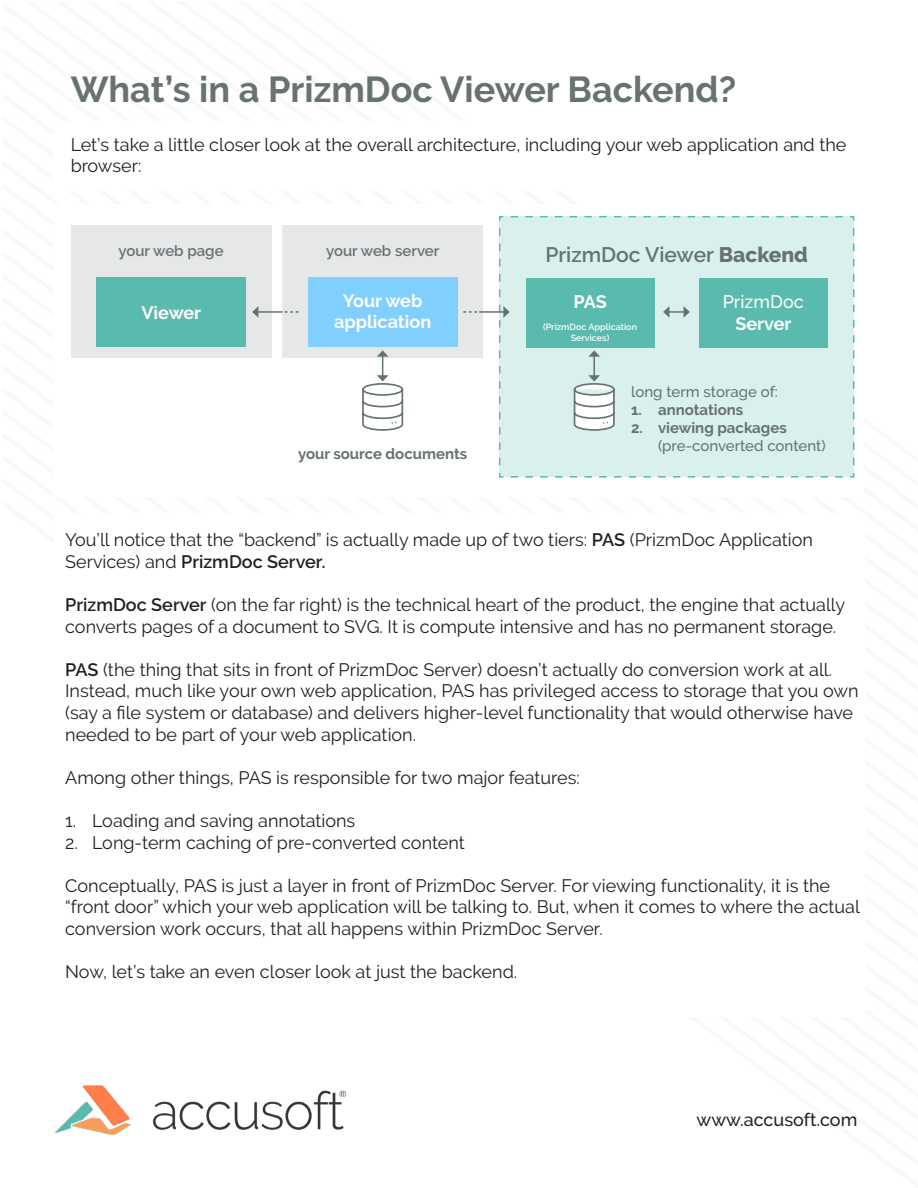
<style>
.page{position:relative;width:918px;height:1188px;background:#fff}
.page>*{position:absolute;margin:0;border:0;box-sizing:border-box;transform-origin:0 0}
.t1{font:700 36px "Raleway";color:#687270}
.t2{font:600 21px "Raleway";color:#667270}
.t3{font:18px/21.6px "Raleway";color:#231f20}
.t4{font:700 18px/21.6px "Raleway";color:#fff;text-align:center}
.t5{font:500 18px "Raleway";color:#231f20}
.t6{font:500 18px/21.6px "Raleway";color:#fff;text-align:center}
.t7{font:500 15px/18px "Raleway";color:#667270}
.t8{font:700 15px "Raleway";color:#667270}
.t9{font:600 15px "Raleway";color:#667270}
.t10{font:600 9px/10.8px "Raleway";color:#fff;text-align:center}
.s1{font-weight:800}
.s2{font-weight:700}
.s3{font-weight:600}
</style>
<div class="page">
<img style="left:55px;top:1085px;width:292px;height:50px">
<div style="left:498px;top:215px;width:357px;height:263px;background:#daf0ed"></div>
<div style="left:71px;top:225px;width:201px;height:133px;background:#e6e7e9"></div>
<div style="left:97px;top:277px;width:149px;height:70px;background:#5abaae"></div>
<div style="left:282px;top:225px;width:201px;height:133px;background:#e6e7e9"></div>
<div style="left:308px;top:277px;width:149px;height:70px;background:#80cfff"></div>
<hr style="left:258px;top:311px;width:25px;height:2px;background:#667270">
<svg style="left:252px;top:306px;width:6px;height:12px"></svg>
<svg style="left:285px;top:311px;width:13px;height:2px"></svg>
<hr style="left:479px;top:311px;width:25px;height:2px;background:#667270">
<svg style="left:499px;top:228px;width:11px;height:242px"></svg>
<svg style="left:463px;top:311px;width:14px;height:2px"></svg>
<svg style="left:362px;top:350px;width:42px;height:81px"></svg>
<hr style="left:593px;top:356px;width:2px;height:20px;background:#667270">
<svg style="left:573px;top:375px;width:43px;height:57px"></svg>
<svg style="left:588px;top:350px;width:12px;height:7px"></svg>
<svg style="left:663px;top:306px;width:27px;height:12px"></svg>
<div style="left:526px;top:278px;width:128px;height:70px;background:#5abaae"></div>
<div style="left:699px;top:278px;width:129px;height:70px;background:#5abaae"></div>
<p class="t1" style="left:71px;top:69px;width:667px">What’s in a PrizmDoc Viewer Backend?</p>
<p class="t3" style="left:71px;top:134px;width:777px">Let’s take a little closer look at the overall architecture, including your web application and the browser:</p>
<p class="t9" style="left:119px;top:242px;width:107px">your web page</p>
<p class="t4" style="left:141px;top:302px;width:61px">Viewer</p>
<p class="t9" style="left:326px;top:242px;width:115px">your web server</p>
<p class="t2" style="left:545px;top:242px;width:264px">PrizmDoc Viewer <span class="s1">Backend</span></p>
<p class="t4" style="left:334px;top:290px;width:99px">Your web application</p>
<p class="t8" style="left:298px;top:445px;width:171px">your source documents</p>
<p class="t4" style="left:573px;top:291px;width:35px">PAS</p>
<p class="t10" style="left:543px;top:322px;width:96px">(PrizmDoc Application<br>Services)</p>
<p class="t6" style="left:723px;top:291px;width:83px">PrizmDoc<br><span class="s2">Server</span></p>
<p class="t7" style="left:631px;top:383px;width:148px">long term storage of:</p>
<p class="t8" style="left:631px;top:401px;width:114px">1. annotations</p>
<p class="t7" style="left:658px;top:419px;width:169px;text-indent:-27px"><span class="s2">2. viewing packages </span>(pre-converted content)</p>
<p class="t3" style="left:65px;top:529px;width:749px">You’ll notice that the “backend” is actually made up of two tiers: <span class="s3">PAS</span> (PrizmDoc Application<br>Services) and <span class="s3">PrizmDoc Server.</span></p>
<p class="t3" style="left:65px;top:594px;width:782px"><span class="s3">PrizmDoc Server</span> (on the far right) is the technical heart of the product, the engine that actually converts pages of a document to SVG. It is compute intensive and has no permanent storage.</p>
<p class="t3" style="left:65px;top:659px;width:795px"><span class="s3">PAS</span> (the thing that sits in front of PrizmDoc Server) doesn’t actually do conversion work at all.<br>Instead, much like your own web application, PAS has privileged access to storage that you own (say a file system or database) and delivers higher-level functionality that would otherwise have needed to be part of your web application.</p>
<p class="t3" style="left:65px;top:767px;width:516px">Among other things, PAS is responsible for two major features:</p>
<p class="t3" style="left:65px;top:810px;width:292px">1. Loading and saving annotations</p>
<p class="t3" style="left:65px;top:831px;width:401px">2. Long-term caching of pre-converted content</p>
<p class="t3" style="left:65px;top:875px;width:796px">Conceptually, PAS is just a layer in front of PrizmDoc Server. For viewing functionality, it is the “front door” which your web application will be talking to. But, when it comes to where the actual conversion work occurs, that all happens within PrizmDoc Server.</p>
<p class="t3" style="left:65px;top:961px;width:454px">Now, let’s take an even closer look at just the backend.</p>
<p class="t5" style="left:697px;top:1109px;width:162px">www.accusoft.com</p>
</div>
